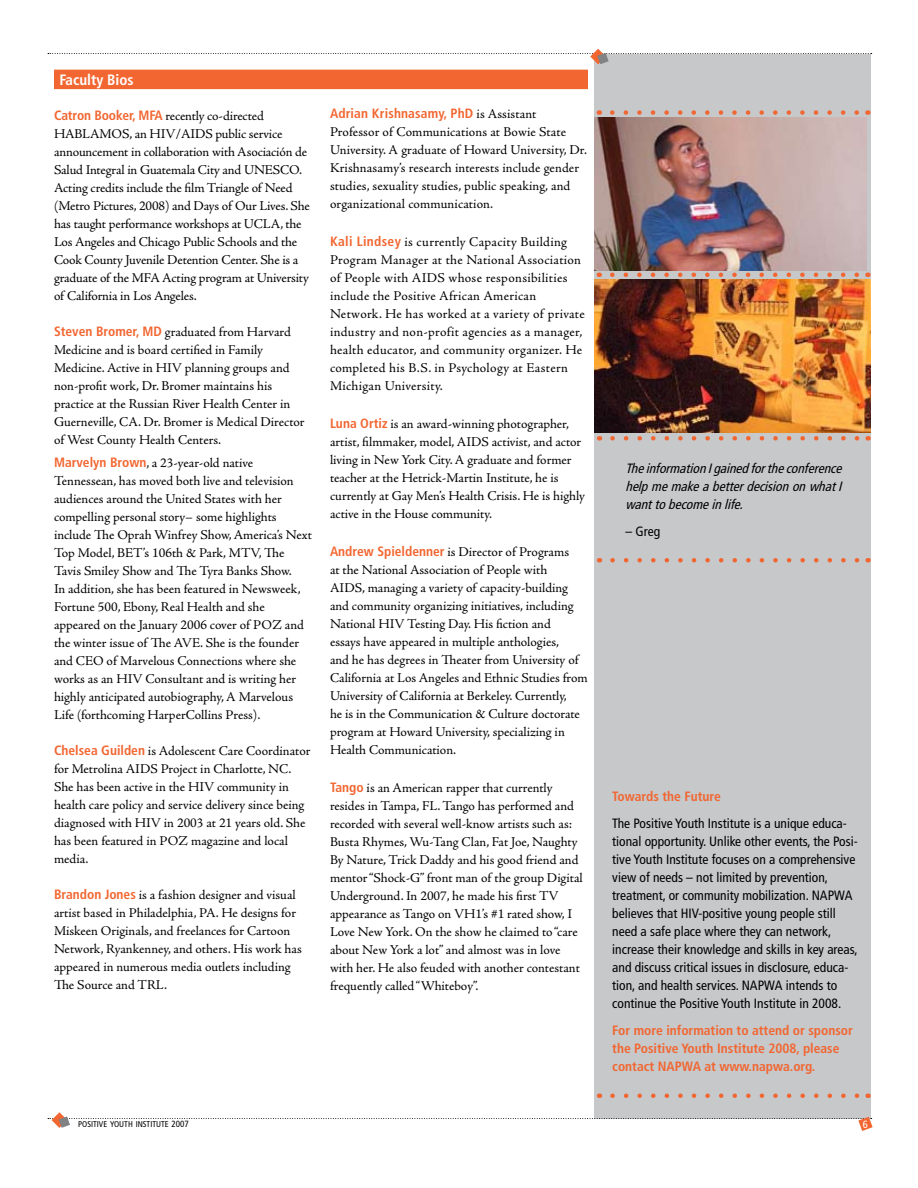
<style>
.page{position:relative;width:918px;height:1188px;background:#fff}
.page>*{position:absolute;margin:0;border:0;box-sizing:border-box;transform-origin:0 0}
.t1{font:700 condensed 15px "Frutiger";color:#fff}
.t2{font:13.5px/18px "Adobe Jenson Pro";letter-spacing:-.005em;color:#000}
.t3{font:condensed 13.5px/18px "Frutiger";color:#000}
.t4{font:13.5px/18px "Adobe Jenson Pro";letter-spacing:.02em;color:#000}
.t5{font:700 condensed 13.5px/18px "Frutiger";color:#f26631}
.t6{font:italic condensed 13.5px/18px "Frutiger";color:#000;text-align:justify}
.t7{font:condensed 8.4px "Frutiger";color:#000}
.s1{font-family:"Frutiger";font-weight:700;font-stretch:condensed;color:#f26631}
.s2{font-family:"Adobe Jenson Pro";font-weight:400;font-stretch:normal;color:#000}
.s3{font-size:9px}
</style>
<div class="page">
<div style="left:595px;top:54px;width:276px;height:1064px;background:#c6c8ca"></div>
<svg style="left:48px;top:49px;width:824px;height:15px"></svg>
<svg style="left:48px;top:1112px;width:825px;height:19px"></svg>
<div style="left:54px;top:70px;width:534px;height:19px;background:#f26631"></div>
<svg style="left:612px;top:273px;width:247px;height:4px"></svg>
<svg style="left:612px;top:436px;width:248px;height:5px"></svg>
<img style="left:595px;top:279px;width:276px;height:154px">
<svg style="left:612px;top:110px;width:247px;height:5px"></svg>
<svg style="left:612px;top:558px;width:248px;height:4px"></svg>
<img style="left:595px;top:117px;width:272px;height:153px">
<svg style="left:612px;top:1094px;width:248px;height:4px"></svg>
<p class="t1" style="left:59px;top:71px;width:76px">Faculty Bios</p>
<p class="t2" style="left:54px;top:107px;width:257px"><span class="s1">Catron Booker, MFA</span> recently co-directed HABLAMOS, an HIV/AIDS public service announcement in collaboration with Asociación de Salud Integral in Guatemala City and UNESCO.<br>Acting credits include the film Triangle of Need (Metro Pictures, 2008) and Days of Our Lives. She has taught performance workshops at UCLA, the Los Angeles and Chicago Public Schools and the Cook County Juvenile Detention Center. She is a graduate of the MFA Acting program at University of California in Los Angeles.</p>
<p class="t2" style="left:54px;top:323px;width:252px"><span class="s1">Steven Bromer, MD</span> graduated from Harvard Medicine and is board certified in Family Medicine. Active in HIV planning groups and non-profit work, Dr. Bromer maintains his practice at the Russian River Health Center in Guerneville, CA. Dr. Bromer is Medical Director of West County Health Centers.</p>
<p class="t2" style="left:54px;top:454px;width:259px"><span class="s1">Marvelyn Brown</span>, a 23-year-old native Tennessean, has moved both live and television audiences around the United States with her compelling personal story– some highlights include The Oprah Winfrey Show, America’s Next Top Model, BET’s 106th &amp; Park, MTV, The Tavis Smiley Show and The Tyra Banks Show.<br>In addition, she has been featured in Newsweek, Fortune 500, Ebony, Real Health and she appeared on the January 2006 cover of POZ and the winter issue of The AVE. She is the founder and CEO of Marvelous Connections where she works as an HIV Consultant and is writing her highly anticipated autobiography, A Marvelous Life (forthcoming HarperCollins Press).</p>
<p class="t2" style="left:54px;top:742px;width:258px"><span class="s1">Chelsea Guilden</span> is Adolescent Care Coordinator for Metrolina AIDS Project in Charlotte, NC.<br>She has been active in the HIV community in health care policy and service delivery since being diagnosed with HIV in 2003 at 21 years old. She has been featured in POZ magazine and local media.</p>
<p class="t2" style="left:54px;top:886px;width:249px"><span class="s1">Brandon Jones</span> is a fashion designer and visual artist based in Philadelphia, PA. He designs for Miskeen Originals, and freelances for Cartoon Network, Ryankenney, and others. His work has appeared in numerous media outlets including The Source and TRL.</p>
<p class="t5" style="left:330px;top:105px;width:208px">Adrian Krishnasamy, PhD <span class="s2">is Assistant</span></p>
<p class="t2" style="left:330px;top:123px;width:258px">Professor of Communications at Bowie State University. A graduate of Howard University, Dr.<br>Krishnasamy’s research interests include gender studies, sexuality studies, public speaking, and organizational communication.</p>
<p class="t4" style="left:330px;top:233px;width:256px"><span class="s1">Kali Lindsey</span> is currently Capacity Building Program Manager at the National Association of People with AIDS whose responsibilities include the Positive African American Network. He has worked at a variety of private industry and non-profit agencies as a manager, health educator, and community organizer. He completed his B.S. in Psychology at Eastern Michigan University.</p>
<p class="t2" style="left:330px;top:415px;width:257px"><span class="s1">Luna Ortiz</span> is an award-winning photographer, artist, filmmaker, model, AIDS activist, and actor living in New York City. A graduate and former teacher at the Hetrick-Martin Institute, he is currently at Gay Men’s Health Crisis. He is highly active in the House community.</p>
<p class="t2" style="left:330px;top:543px;width:259px"><span class="s1">Andrew Spieldenner</span> is Director of Programs<br>at the National Association of People with<br>AIDS, managing a variety of capacity-building and community organizing initiatives, including National HIV Testing Day. His fiction and<br>essays have appeared in multiple anthologies,<br>and he has degrees in Theater from University of California at Los Angeles and Ethnic Studies from University of California at Berkeley. Currently,<br>he is in the Communication &amp; Culture doctorate program at Howard University, specializing in Health Communication.</p>
<p class="t2" style="left:330px;top:779px;width:254px"><span class="s1">Tango</span> is an American rapper that currently resides in Tampa, FL. Tango has performed and recorded with several well-know artists such as:<br>Busta Rhymes, Wu-Tang Clan, Fat Joe, Naughty By Nature, Trick Daddy and his good friend and mentor “Shock-G” front man of the group Digital Underground. In 2007, he made his first TV appearance as Tango on VH1’s #1 rated show, I Love New York. On the show he claimed to “care about New York a lot” and almost was in love with her. He also feuded with another contestant frequently called “Whiteboy”.</p>
<p class="t7" style="left:78px;top:1119px;width:112px">positive youth institute <span class="s3">2007</span></p>
<p class="t6" style="left:625px;top:460px;width:221px">TheinformationIgainedfortheconference helpmemakeabetterdecisiononwhat I wanttobecomeinlife.</p>
<p class="t3" style="left:626px;top:523px;width:36px">– Greg</p>
<p class="t5" style="left:612px;top:787px;width:110px">Towards the Future</p>
<p class="t3" style="left:612px;top:814px;width:247px">The Positive Youth Institute is a unique educa&shy;tional opportunity. Unlike other events, the Posi&shy;tive Youth Institute focuses on a comprehensive view of needs – not limited by prevention, treatment, or community mobilization. NAPWA believes that HIV-positive young people still need a safe place where they can network, increase their knowledge and skills in key areas, and discuss critical issues in disclosure, educa&shy;tion, and health services. NAPWA intends to continue the Positive Youth Institute in 2008.</p>
<p class="t5" style="left:612px;top:1021px;width:242px">For more information to attend or sponsor the Positive Youth Institute 2008, please contact NAPWA at www.napwa.org.</p>
</div>
